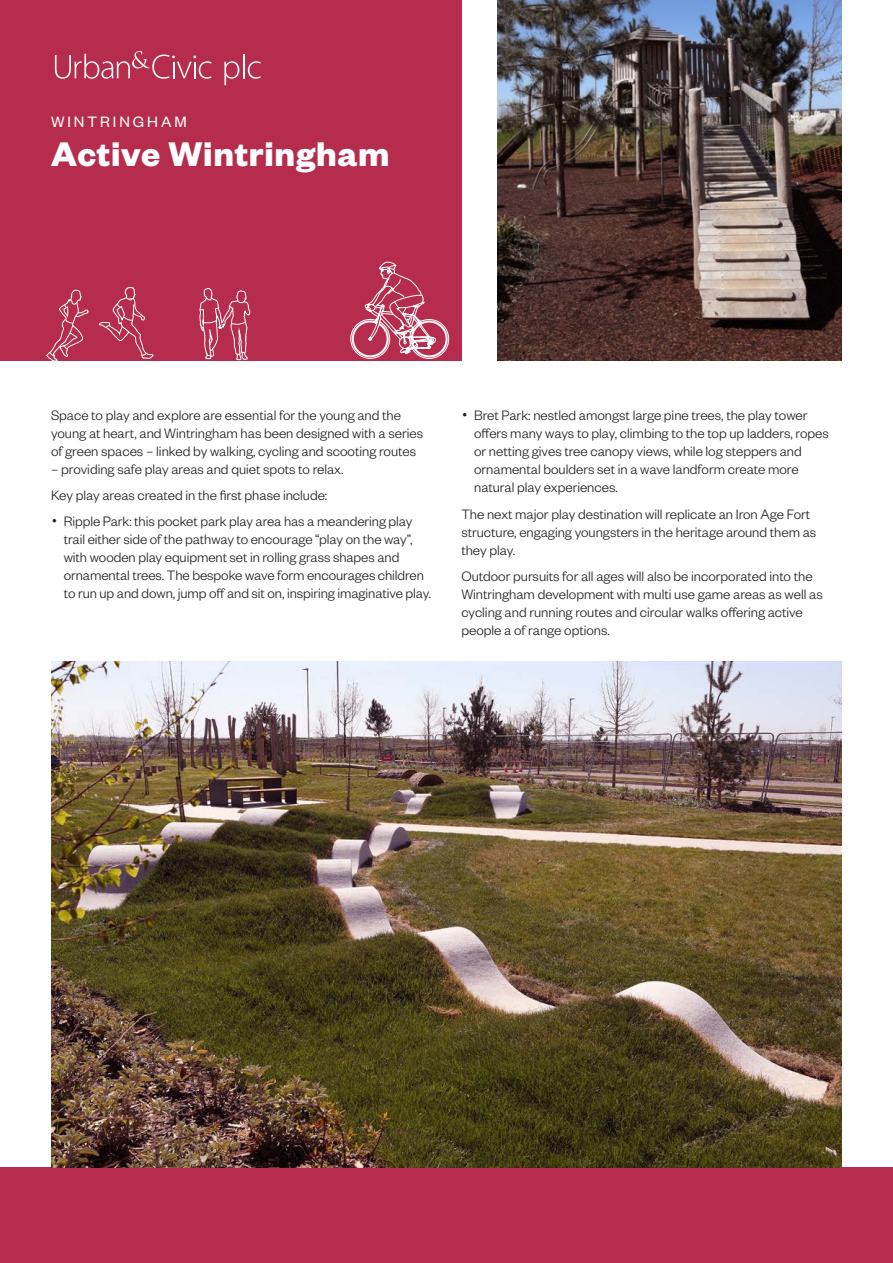
<style>
.page{position:relative;width:893px;height:1263px;background:#fff}
.page>*{position:absolute;margin:0;border:0;box-sizing:border-box;transform-origin:0 0}
.Page_Title{font:700 37.5px "Founders Grotesk";letter-spacing:.02em;color:#fff}
.Page_Title-2{font:16.5px "Founders Grotesk";letter-spacing:.18em;color:#fff}
.Body_Text{font:300 15px/18px "Founders Grotesk";color:#231f20}
.s1{font-family:"Mallory"}
</style>
<div class="page">
<div style="left:0;top:0;width:461px;height:360px;background:#b52c4c"></div>
<div style="left:0;top:1167px;width:893px;height:96px;background:#b52c4c"></div>
<svg style="left:55px;top:51px;width:157px;height:28px"></svg>
<svg style="left:224px;top:54px;width:37px;height:31px"></svg>
<img style="left:51px;top:661px;width:791px;height:506px">
<img style="left:498px;top:0;width:344px;height:360px">
<svg style="left:46px;top:290px;width:42px;height:71px"></svg>
<svg style="left:99px;top:287px;width:54px;height:72px"></svg>
<svg style="left:200px;top:288px;width:50px;height:73px"></svg>
<svg style="left:350px;top:262px;width:99px;height:97px"></svg>
<p class="Page_Title-2" style="left:51px;top:112px;width:137px">WINTRINGHAM</p>
<p class="Page_Title" style="left:51px;top:130px;width:340px">Active Wintringham</p>
<p class="Body_Text" style="left:51px;top:405px;width:374px">Space to play and explore are essential for the young and the young at heart, and Wintringham has been designed with a series of green spaces – linked by walking, cycling and scooting routes</p>
<p class="Body_Text" style="left:51px;top:459px;width:294px">– providing safe play areas and quiet spots to relax.</p>
<p class="Body_Text" style="left:51px;top:485px;width:278px">Key play areas created in the first phase include:</p>
<p class="Body_Text" style="left:64px;top:512px;width:369px;text-indent:-13px"><span class="s1">•</span> Ripple Park: this pocket park play area has a meandering play trail either side of the pathway to encourage “play on the way”, with wooden play equipment set in rolling grass shapes and ornamental trees. The bespoke wave form encourages children to run up and down, jump off and sit on, inspiring imaginative play.</p>
<p class="Body_Text" style="left:474px;top:405px;width:356px;text-indent:-13px"><span class="s1">•</span> Bret Park: nestled amongst large pine trees, the play tower offers many ways to play, climbing to the top up ladders, ropes or netting gives tree canopy views, while log steppers and ornamental boulders set in a wave landform create more natural play experiences.</p>
<p class="Body_Text" style="left:461px;top:504px;width:356px">The next major play destination will replicate an Iron Age Fort structure, engaging youngsters in the heritage around them as they play.</p>
<p class="Body_Text" style="left:461px;top:566px;width:363px">Outdoor pursuits for all ages will also be incorporated into the Wintringham development with multi use game areas as well as cycling and running routes and circular walks offering active people a of range options.</p>
</div>
